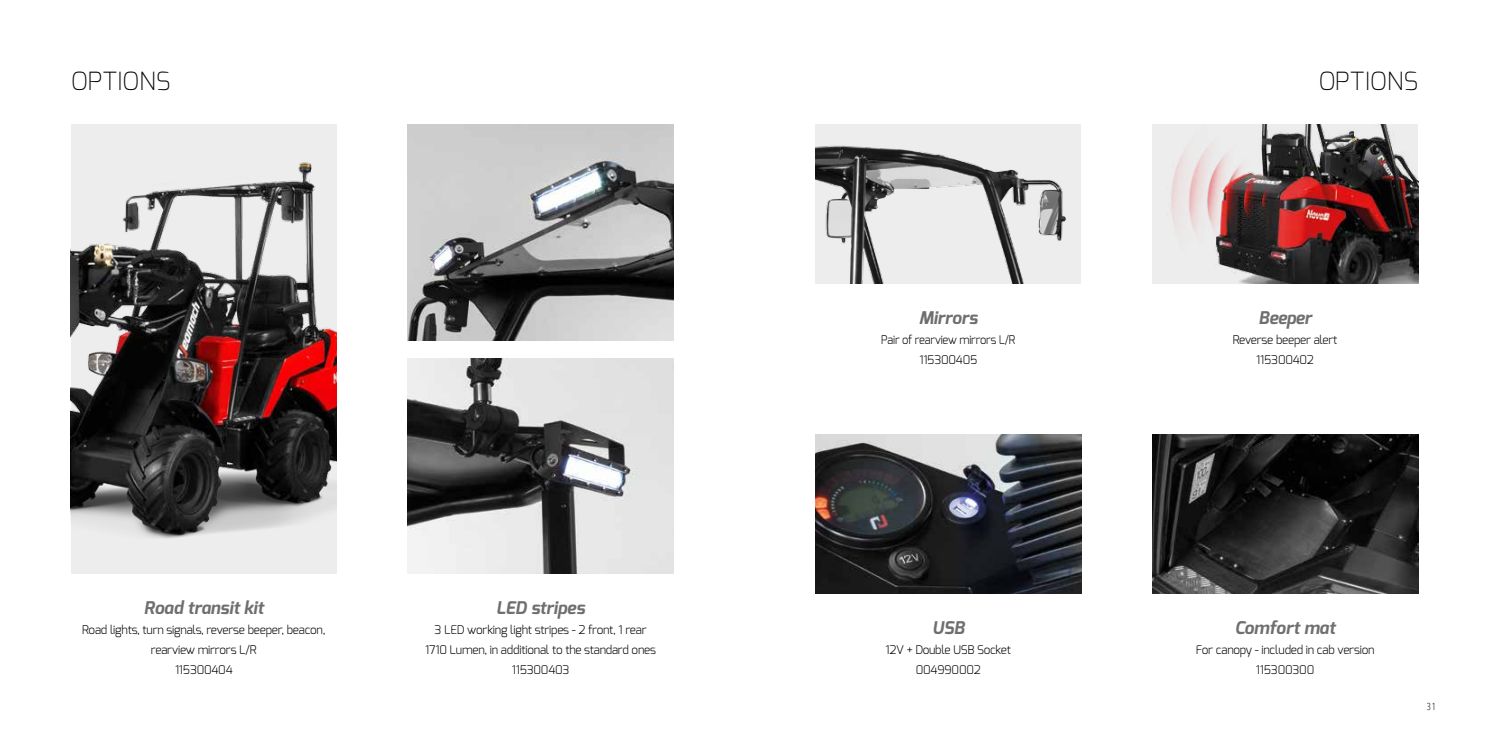
<style>
.page{position:relative;width:1489px;height:745px;background:#fff}
.page>*{position:absolute;margin:0;border:0;box-sizing:border-box;transform-origin:0 0}
.t1{font:200 25px "Exo";color:#000}
.t2{font:italic 700 17.5px "Exo";color:#706f6f}
.t3{font:300 11.88px/20px "Exo";letter-spacing:-.02em;color:#000;text-align:center}
.t4{font:300 11.88px/20px "Exo";letter-spacing:-.02em;color:#000;text-align:center;scale:.94 1}
.t5{font:300 condensed 10px "Open Sans";color:#000}
</style>
<div class="page">
<img style="left:71px;top:124px;width:266px;height:449px">
<img style="left:815px;top:124px;width:266px;height:159px">
<img style="left:815px;top:434px;width:266px;height:159px">
<img style="left:1152px;top:434px;width:265px;height:159px">
<img style="left:1152px;top:124px;width:265px;height:159px">
<img style="left:407px;top:124px;width:266px;height:216px">
<img style="left:407px;top:358px;width:266px;height:215px">
<h1 class="t1" style="left:71px;top:64px;width:101px">OPTIONS</h1>
<h1 class="t1" style="left:1318px;top:64px;width:101px">OPTIONS</h1>
<h2 class="t2" style="left:918px;top:306px;width:60px">Mirrors</h2>
<p class="t4" style="left:881px;top:329px;width:144px">Pair of rearview mirrors L/R<br>115300405</p>
<h2 class="t2" style="left:1258px;top:306px;width:54px">Beeper</h2>
<p class="t3" style="left:1232px;top:329px;width:106px">Reverse beeper alert<br>115300402</p>
<h2 class="t2" style="left:144px;top:596px;width:121px">Road transit kit</h2>
<p class="t3" style="left:82px;top:619px;width:245px">Road lights, turn signals, reverse beeper, beacon, rearview mirrors L/R<br>115300404</p>
<h2 class="t2" style="left:496px;top:596px;width:90px">LED stripes</h2>
<p class="t3" style="left:425px;top:619px;width:232px">3 LED working light stripes - 2 front, 1 rear<br>1710 Lumen, in additional to the standard ones<br>115300403</p>
<h2 class="t2" style="left:1234px;top:616px;width:102px">Comfort mat</h2>
<h2 class="t2" style="left:932px;top:616px;width:34px">USB</h2>
<p class="t3" style="left:885px;top:639px;width:127px">12V + Double USB Socket<br>004990002</p>
<p class="t3" style="left:1195px;top:639px;width:180px">For canopy - included in cab version<br>115300300</p>
<p class="t5" style="left:1426px;top:698px;width:10px">31</p>
</div>
